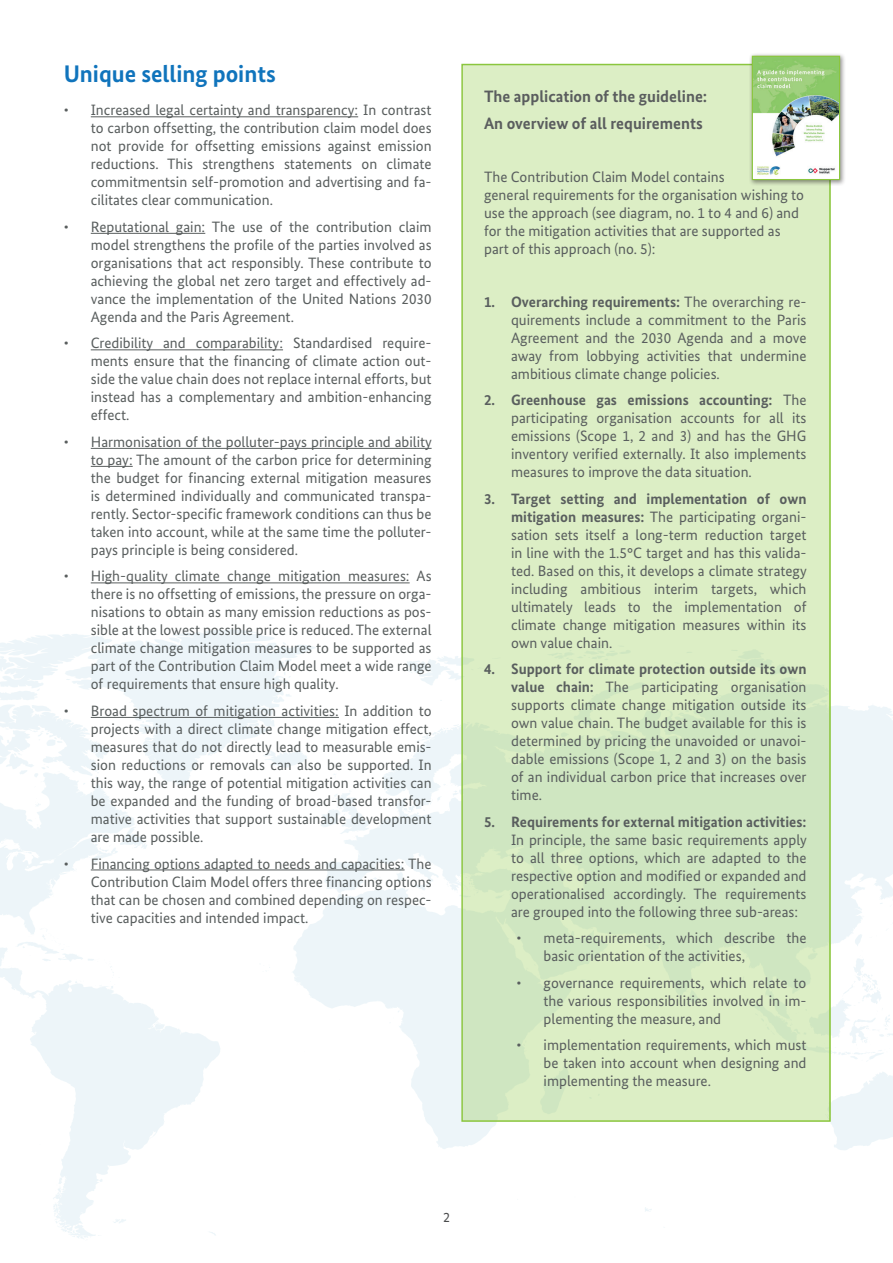
<style>
.page{position:relative;width:893px;height:1263px;background:#fff}
.page>*{position:absolute;margin:0;border:0;box-sizing:border-box;transform-origin:0 0}
.t1{font:700 24px "Bundes Sans";color:#1074bc}
.t2{font:700 16.5px/26.5px "Bundes Sans";color:#5a5d5e}
.t3{font:15px/18px "Bundes Sans";color:#595e5e;text-align:justify}
.t4{font:700 15px "Bundes Sans";color:#595e5e}
.t5{font:13.95px "Bundes Sans Office";color:#4b4c4d}
.s1{font-weight:700}
</style>
<div class="page">
<svg style="left:0;top:630px;width:893px;height:609px"></svg>
<hr style="left:91px;top:116px;width:267px;height:1px;background:#595e5e">
<hr style="left:91px;top:233px;width:114px;height:1px;background:#595e5e">
<hr style="left:91px;top:349px;width:192px;height:1px;background:#595e5e">
<hr style="left:91px;top:448px;width:341px;height:1px;background:#595e5e">
<hr style="left:91px;top:466px;width:42px;height:1px;background:#595e5e">
<hr style="left:91px;top:582px;width:319px;height:1px;background:#595e5e">
<hr style="left:91px;top:717px;width:248px;height:1px;background:#595e5e">
<hr style="left:91px;top:869px;width:314px;height:1px;background:#595e5e">
<div style="left:463px;top:65px;width:368px;height:1055px;background:linear-gradient(to right,#d9ecc4,#d8ecc4)"></div>
<div style="left:461px;top:64px;width:370px;height:1058px;border:2px solid #8bc63e"></div>
<div style="left:749px;top:53px;width:97px;height:133px;background:#231f20;opacity:.5"></div>
<img style="left:754px;top:58px;width:84px;height:120px">
<div style="left:752px;top:56px;width:88px;height:124px;border:1px solid #8bc63e"></div>
<h1 class="t1" style="left:64px;top:60px;width:214px">Unique selling points</h1>
<p class="t3" style="left:91px;top:101px;width:342px;text-indent:-27px">• Increased legal certainty and transparency: In contrast to carbon offsetting, the contribution claim model does not provide for offsetting emissions against emission reductions. This strengthens statements on climate commitmentsin self-promotion and advertising and fa&shy;cilitates clear communication.</p>
<p class="t3" style="left:91px;top:218px;width:342px;text-indent:-27px">• Reputational gain: The use of the contribution claim model strengthens the profile of the parties involved as organisations that act responsibly. These contribute to achieving the global net zero target and effectively ad&shy;vance the implementation of the United Nations 2030<br>Agenda and the Paris Agreement.</p>
<p class="t3" style="left:91px;top:334px;width:342px;text-indent:-27px">• Credibility and comparability: Standardised require&shy;ments ensure that the financing of climate action out&shy;side the value chain does not replace internal efforts, but instead has a complementary and ambition-enhancing effect.</p>
<p class="t3" style="left:91px;top:433px;width:343px;text-indent:-27px">• Harmonisation of the polluter-pays principle and ability to pay: The amount of the carbon price for determining the budget for financing external mitigation measures is determined individually and communicated transpa&shy;rently. Sector-specific framework conditions can thus be taken into account, while at the same time the polluter&shy;pays principle is being considered.</p>
<p class="t3" style="left:91px;top:567px;width:342px;text-indent:-27px">• High-quality climate change mitigation measures: As there is no offsetting of emissions, the pressure on orga&shy;nisations to obtain as many emission reductions as pos&shy;sible at the lowest possible price is reduced. The external climate change mitigation measures to be supported as part of the Contribution Claim Model meet a wide range of requirements that ensure high quality.</p>
<p class="t3" style="left:91px;top:702px;width:343px;text-indent:-27px">• Broad spectrum of mitigation activities: In addition to projects with a direct climate change mitigation effect, measures that do not directly lead to measurable emis&shy;sion reductions or removals can also be supported. In this way, the range of potential mitigation activities can be expanded and the funding of broad-based transfor&shy;mative activities that support sustainable development are made possible.</p>
<p class="t3" style="left:91px;top:854px;width:342px;text-indent:-27px">• Financing options adapted to needs and capacities: The Contribution Claim Model offers three financing options that can be chosen and combined depending on respec&shy;tive capacities and intended impact.</p>
<p class="t2" style="left:484px;top:83px;width:225px">The application of the guideline:<br>An overview of all requirements</p>
<p class="t3" style="left:484px;top:167px;width:322px;text-align:left">The Contribution Claim Model contains<br>general requirements for the organisation wishing to use the approach (see diagram, no. 1 to 4 and 6) and for the mitigation activities that are supported as part of this approach (no. 5):</p>
<p class="t3" style="left:511px;top:292px;width:297px;text-indent:-27px"><span class="s1">1. Overarching requirements:</span> The overarching re&shy;quirements include a commitment to the Paris Agreement and the 2030 Agenda and a move away from lobbying activities that undermine ambitious climate change policies.</p>
<p class="t3" style="left:511px;top:391px;width:297px;text-indent:-27px"><span class="s1">2. Greenhouse gas emissions accounting:</span> The participating organisation accounts for all its emissions (Scope 1, 2 and 3) and has the GHG inventory verified externally. It also implements measures to improve the data situation.</p>
<p class="t3" style="left:511px;top:489px;width:297px;text-indent:-27px"><span class="s1">3. Target setting and implementation of own mitigation measures:</span> The participating organi&shy;sation sets itself a long-term reduction target in line with the 1.5°C target and has this valida&shy;ted. Based on this, it develops a climate strategy including ambitious interim targets, which ultimately leads to the implementation of climate change mitigation measures within its own value chain.</p>
<p class="t3" style="left:511px;top:660px;width:297px;text-indent:-27px"><span class="s1">4. Support for climate protection outside its own value chain:</span> The participating organisation supports climate change mitigation outside its own value chain. The budget available for this is determined by pricing the unavoided or unavoi&shy;dable emissions (Scope 1, 2 and 3) on the basis of an individual carbon price that increases over time.</p>
<p class="t4" style="left:484px;top:813px;width:324px">5. Requirements for external mitigation activities:</p>
<p class="t3" style="left:511px;top:830px;width:297px">In principle, the same basic requirements apply to all three options, which are adapted to the respective option and modified or expanded and operationalised accordingly. The requirements are grouped into the following three sub-areas:</p>
<p class="t3" style="left:544px;top:929px;width:264px;text-indent:-27px">• meta-requirements, which describe the basic orientation of the activities,</p>
<p class="t3" style="left:544px;top:974px;width:264px;text-indent:-27px">• governance requirements, which relate to the various responsibilities involved in im&shy;plementing the measure, and</p>
<p class="t3" style="left:544px;top:1036px;width:264px;text-indent:-27px">• implementation requirements, which must be taken into account when designing and implementing the measure.</p>
<p class="t5" style="left:443px;top:1210px;width:8px">2</p>
</div>
